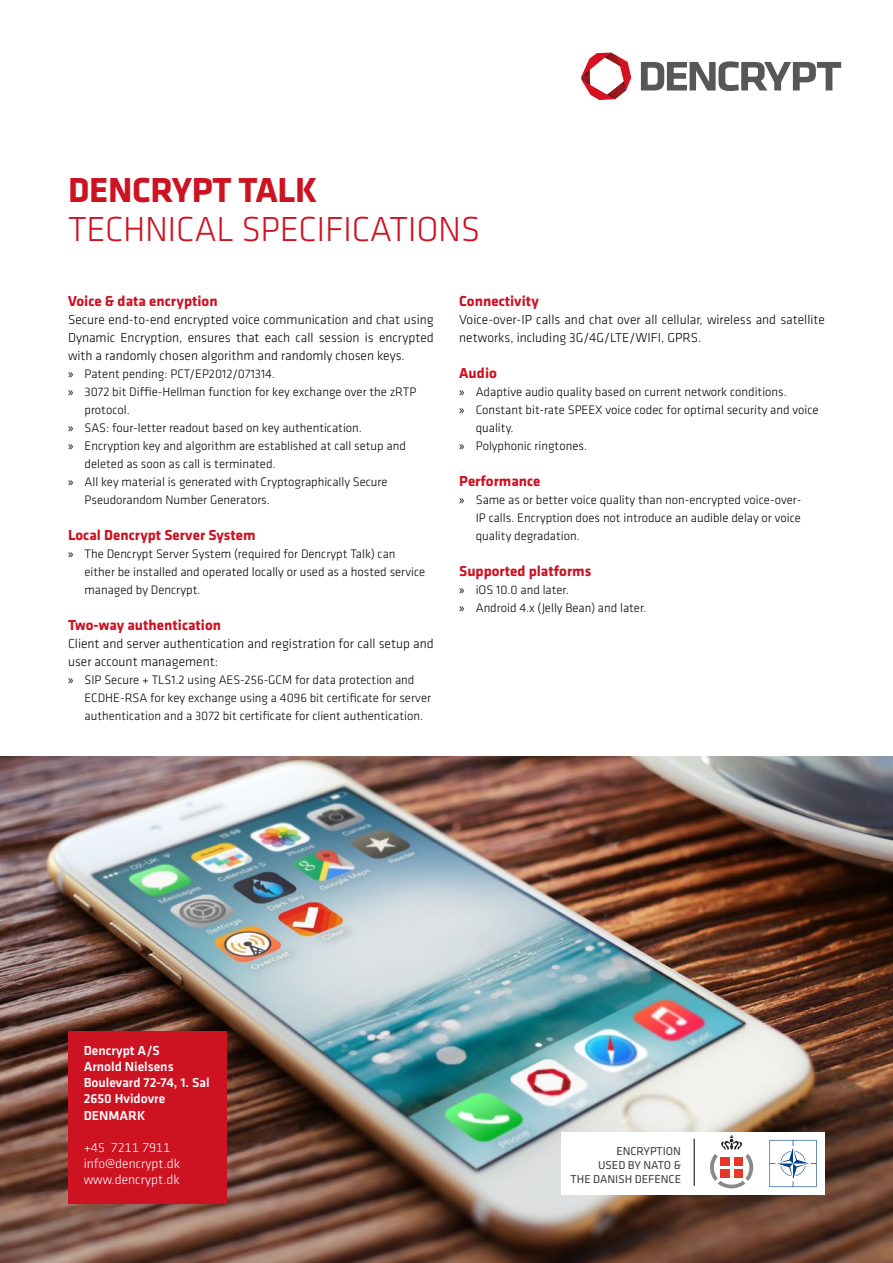
<style>
.page{position:relative;width:893px;height:1263px;background:#fff}
.page>*{position:absolute;margin:0;border:0;box-sizing:border-box;transform-origin:0 0}
.headline{font:300 36px "Klavika";letter-spacing:-.01em;color:#cd1222}
.headline-2{font:700 36px "Klavika";letter-spacing:-.01em;color:#cd1222}
.rubrik{font:700 15px "Klavika";color:#cd1222}
.brød{font:300 13.5px/18px "Klavika";color:#000}
.manchet{font:500 13.5px/16.2px "Klavika";color:#fff}
.brød-2{font:300 13.5px "Klavika";color:#fff}
.t1{font:300 12.75px/18px "Klavika";color:#000}
.Slide_headline_2{font:11.85px/14px "Klavika";color:#3c3c3b;text-align:right}
.s1{font-family:"Myriad Pro";font-weight:400}
</style>
<div class="page">
<img style="left:0;top:757px;width:893px;height:506px">
<div style="left:68px;top:1031px;width:158px;height:172px;background:#cd1222"></div>
<div style="left:561px;top:1132px;width:264px;height:62px;background:#fff"></div>
<svg style="left:769px;top:1140px;width:48px;height:47px"></svg>
<svg style="left:710px;top:1135px;width:43px;height:53px"></svg>
<div style="left:721px;top:1157px;width:9px;height:8px;background:#e7372a"></div>
<div style="left:734px;top:1157px;width:9px;height:8px;background:#e7372a"></div>
<div style="left:721px;top:1169px;width:9px;height:9px;background:#e7372a"></div>
<div style="left:734px;top:1169px;width:9px;height:9px;background:#e7372a"></div>
<hr style="left:694px;top:1139px;width:1px;height:47px;background:#3c3c3b">
<svg style="left:581px;top:53px;width:50px;height:47px"></svg>
<svg style="left:641px;top:61px;width:200px;height:30px"></svg>
<p class="headline-2" style="left:68px;top:171px;width:251px">DENCRYPT TALK</p>
<p class="headline" style="left:68px;top:210px;width:414px">TECHNICAL SPECIFICATIONS</p>
<p class="rubrik" style="left:68px;top:293px;width:151px">Voice &amp; data encryption</p>
<p class="brød" style="left:68px;top:311px;width:367px;text-align:justify">Secure end-to-end encrypted voice communication and chat using Dynamic Encryption, ensures that each call session is encrypted with a randomly chosen algorithm and randomly chosen keys.</p>
<p class="t1" style="left:68px;top:365px;width:209px"><span class="s1">»</span> Patent pending: PCT/EP2012/071314.</p>
<p class="t1" style="left:85px;top:383px;width:333px;text-indent:-16px"><span class="s1">»</span> 3072 bit Diffie-Hellman function for key exchange over the zRTP protocol.</p>
<p class="t1" style="left:68px;top:419px;width:295px"><span class="s1">»</span> SAS: four-letter readout based on key authentication.</p>
<p class="t1" style="left:85px;top:437px;width:323px;text-indent:-16px"><span class="s1">»</span> Encryption key and algorithm are established at call setup and deleted as soon as call is terminated.</p>
<p class="t1" style="left:85px;top:473px;width:305px;text-indent:-16px"><span class="s1">»</span> All key material is generated with Cryptographically Secure<br>Pseudorandom Number Generators.</p>
<p class="rubrik" style="left:68px;top:527px;width:189px">Local Dencrypt Server System</p>
<p class="t1" style="left:85px;top:545px;width:342px;text-indent:-16px"><span class="s1">»</span> The Dencrypt Server System (required for Dencrypt Talk) can either be installed and operated locally or used as a hosted service managed by Dencrypt.</p>
<p class="rubrik" style="left:68px;top:617px;width:155px">Two-way authentication</p>
<p class="brød" style="left:68px;top:635px;width:367px">Client and server authentication and registration for call setup and user account management:</p>
<p class="t1" style="left:85px;top:671px;width:348px;text-indent:-16px"><span class="s1">»</span> SIP Secure + TLS1.2 using AES-256-GCM for data protection and<br>ECDHE-RSA for key exchange using a 4096 bit certificate for server authentication and a 3072 bit certificate for client authentication.</p>
<p class="rubrik" style="left:459px;top:293px;width:81px">Connectivity</p>
<p class="brød" style="left:459px;top:311px;width:367px">Voice-over-IP calls and chat over all cellular, wireless and satellite networks, including 3G/4G/LTE/WIFI, GPRS.</p>
<p class="rubrik" style="left:459px;top:365px;width:39px">Audio</p>
<p class="t1" style="left:459px;top:383px;width:329px"><span class="s1">»</span> Adaptive audio quality based on current network conditions.</p>
<p class="t1" style="left:476px;top:401px;width:344px;text-indent:-16px"><span class="s1">»</span> Constant bit-rate SPEEX voice codec for optimal security and voice quality.</p>
<p class="t1" style="left:459px;top:437px;width:129px"><span class="s1">»</span> Polyphonic ringtones.</p>
<p class="rubrik" style="left:459px;top:473px;width:83px">Performance</p>
<p class="t1" style="left:476px;top:491px;width:327px;text-align:justify;text-indent:-16px"><span class="s1">»</span> Same as or better voice quality than non-encrypted voice-over-IP calls. Encryption does not introduce an audible delay or voice quality degradation.</p>
<p class="rubrik" style="left:459px;top:563px;width:134px">Supported platforms</p>
<p class="t1" style="left:459px;top:581px;width:111px"><span class="s1">»</span> iOS 10.0 and later.</p>
<p class="t1" style="left:459px;top:599px;width:188px"><span class="s1">»</span> Android 4.x (Jelly Bean) and later.</p>
<p class="manchet" style="left:84px;top:1042px;width:77px">Dencrypt A/S</p>
<p class="manchet" style="left:84px;top:1058px;width:127px">Arnold Nielsens<br>Boulevard 72-74, 1. Sal</p>
<p class="manchet" style="left:84px;top:1091px;width:83px">2650 Hvidovre</p>
<p class="manchet" style="left:84px;top:1107px;width:63px">DENMARK</p>
<p class="brød-2" style="left:84px;top:1140px;width:88px">+45 7211 7911</p>
<p class="brød-2" style="left:84px;top:1156px;width:98px">info@dencrypt.dk</p>
<p class="brød-2" style="left:84px;top:1172px;width:98px">www.dencrypt.dk</p>
<p class="Slide_headline_2" style="left:598px;top:1144px;width:84px">ENCRYPTION<br>USED BY NATO &amp;</p>
<p class="Slide_headline_2" style="left:571px;top:1172px;width:112px">THE DANISH DEFENCE</p>
</div>
